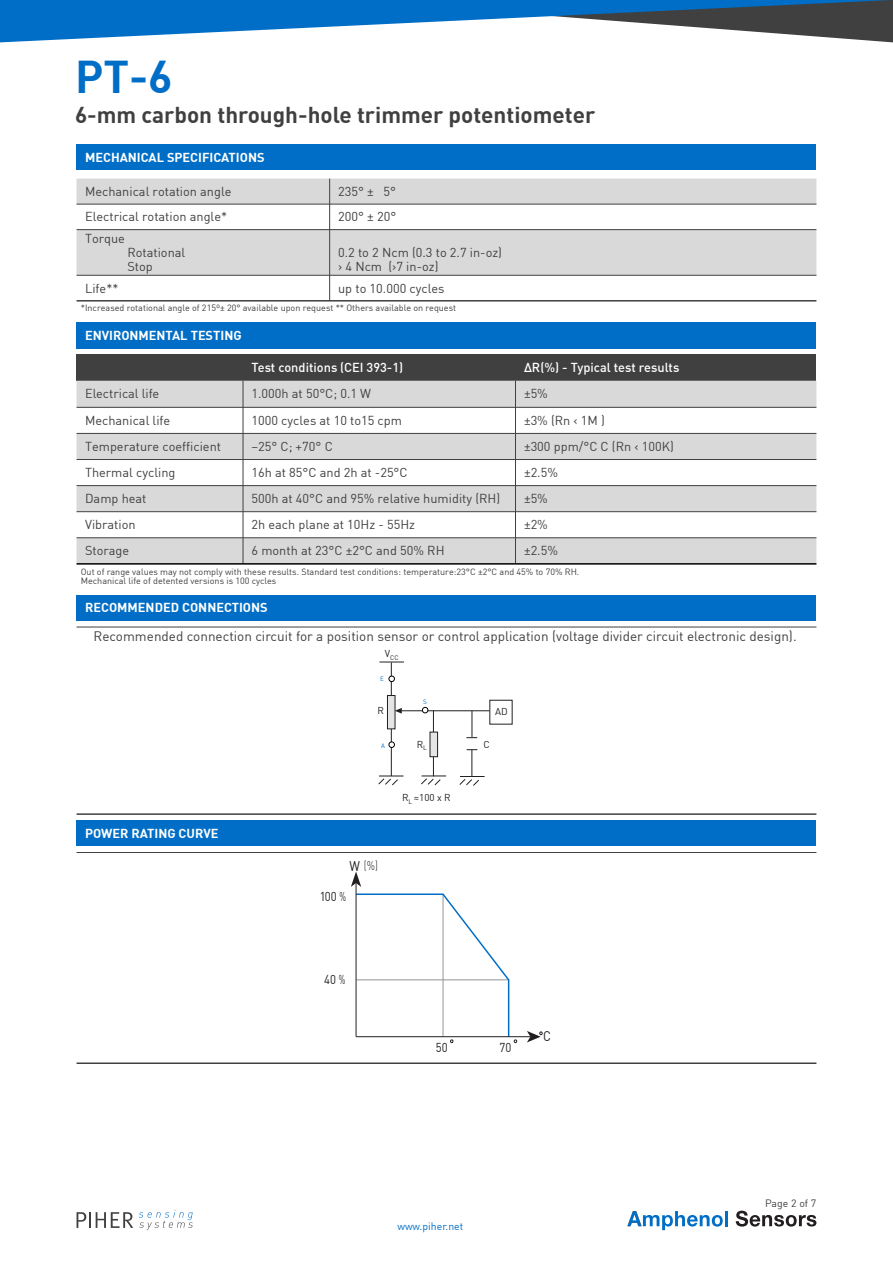
<style>
.page{position:relative;width:893px;height:1263px;background:#fff}
.page>*{position:absolute;margin:0;border:0;box-sizing:border-box;transform-origin:0 0}
.t1{font:700 45px "DIN";color:#006ec6}
.t2{font:700 22.5px "DIN";color:#404040}
.t3{font:13.8px "DIN";color:#231f20;scale:.89 1}
.t4{font:13.5px "DIN";color:#404040}
.t5{font:12.75px/14px "DIN";color:#404040}
.t6{font:700 12.75px "DIN";color:#fff}
.t7{font:500 12.75px "DIN";color:#fff}
.t8{font:12.75px "DIN";color:#231f20;scale:.89 1}
.t9{font:300 12.45px "DIN";color:#231f20;scale:.81 1}
.t10{font:10.5px "DIN";color:#006ec6}
.t11{font:10.5px "DIN";color:#404040}
.t12{font:9.9px "DIN";color:#231f20}
.t13{font:9px/9.9px "DIN";color:#404040}
.t14{font:6.6px "DIN";color:#231f20}
.t15{font:6.3px "DIN";color:#006ec6}
.s1{font-weight:400;font-size:13.8px}
</style>
<div class="page">
<svg style="left:0;top:0;width:893px;height:42px"></svg>
<hr style="left:725px;top:1211px;width:3px;height:15px;background:#006ec6">
<svg style="left:627px;top:1211px;width:96px;height:19px"></svg>
<svg style="left:736px;top:1211px;width:80px;height:15px"></svg>
<svg style="left:139px;top:1210px;width:54px;height:20px"></svg>
<svg style="left:77px;top:1212px;width:56px;height:16px"></svg>
<div style="left:77px;top:595px;width:739px;height:26px;background:#006ec6"></div>
<hr style="left:77px;top:813px;width:739px;height:2px;background:#404040">
<hr style="left:77px;top:627px;width:739px;height:1px;background:#404040">
<svg style="left:378px;top:775px;width:25px;height:11px"></svg>
<hr style="left:391px;top:662px;width:1px;height:114px;background:#231f20">
<div style="left:387px;top:695px;width:8px;height:34px;background:#e5e5e5;border:1px solid #231f20"></div>
<svg style="left:379px;top:661px;width:25px;height:1px"></svg>
<hr style="left:401px;top:710px;width:88px;height:1px;background:#231f20">
<svg style="left:395px;top:708px;width:7px;height:6px"></svg>
<svg style="left:421px;top:775px;width:25px;height:11px"></svg>
<hr style="left:433px;top:710px;width:1px;height:66px;background:#231f20">
<div style="left:430px;top:732px;width:8px;height:25px;background:#e5e5e5;border:1px solid #231f20"></div>
<svg style="left:459px;top:749px;width:26px;height:37px"></svg>
<svg style="left:466px;top:711px;width:11px;height:27px"></svg>
<svg style="left:422px;top:707px;width:6px;height:6px"></svg>
<div style="left:388px;top:675px;width:7px;height:7px;background:#fff;border:1px solid #000;border-radius:50%"></div>
<div style="left:388px;top:741px;width:7px;height:7px;background:#fff;border:1px solid #000;border-radius:50%"></div>
<div style="left:77px;top:322px;width:739px;height:26px;background:#006ec6"></div>
<div style="left:77px;top:355px;width:739px;height:26px;background:#404040"></div>
<div style="left:77px;top:381px;width:739px;height:182px;background:#d9d9d9"></div>
<svg style="left:77px;top:408px;width:739px;height:129px"></svg>
<hr style="left:243px;top:381px;width:1px;height:182px;background:#404040">
<hr style="left:515px;top:381px;width:1px;height:182px;background:#404040">
<hr style="left:77px;top:563px;width:739px;height:2px;background:#000">
<hr style="left:77px;top:407px;width:739px;height:1px;background:#404040">
<hr style="left:77px;top:433px;width:739px;height:1px;background:#404040">
<hr style="left:77px;top:459px;width:739px;height:1px;background:#404040">
<hr style="left:77px;top:485px;width:739px;height:1px;background:#404040">
<hr style="left:77px;top:511px;width:739px;height:1px;background:#404040">
<hr style="left:77px;top:537px;width:739px;height:1px;background:#404040">
<div style="left:77px;top:145px;width:739px;height:25px;background:#006ec6"></div>
<div style="left:77px;top:179px;width:739px;height:25px;background:#d9d9d9"></div>
<svg style="left:77px;top:205px;width:739px;height:95px"></svg>
<hr style="left:329px;top:179px;width:1px;height:122px;background:#404040">
<hr style="left:77px;top:300px;width:739px;height:2px;background:#404040">
<hr style="left:77px;top:204px;width:739px;height:1px;background:#404040">
<hr style="left:77px;top:229px;width:739px;height:1px;background:#404040">
<hr style="left:77px;top:275px;width:739px;height:1px;background:#404040">
<div style="left:77px;top:821px;width:739px;height:25px;background:#006ec6"></div>
<hr style="left:77px;top:1062px;width:739px;height:2px;background:#404040">
<hr style="left:77px;top:852px;width:739px;height:1px;background:#404040">
<svg style="left:355px;top:893px;width:162px;height:150px"></svg>
<hr style="left:356px;top:883px;width:1px;height:154px;background:#231f20">
<svg style="left:351px;top:871px;width:10px;height:16px"></svg>
<hr style="left:356px;top:1036px;width:174px;height:1px;background:#231f20">
<svg style="left:527px;top:1031px;width:15px;height:11px"></svg>
<h1 class="t1" style="left:75px;top:47px;width:99px">PT-6</h1>
<h2 class="t2" style="left:75px;top:100px;width:522px">6-mm carbon through-hole trimmer potentiometer</h2>
<p class="t6" style="left:85px;top:149px;width:181px">MECHANICAL SPECIFICATIONS</p>
<p class="t5" style="left:85px;top:184px;width:148px">Mechanical rotation angle</p>
<p class="t5" style="left:338px;top:184px;width:59px">235° ± 5°</p>
<p class="t5" style="left:85px;top:210px;width:144px">Electrical rotation angle*</p>
<p class="t5" style="left:338px;top:210px;width:60px">200° ± 20°</p>
<p class="t5" style="left:85px;top:231px;width:41px">Torque</p>
<p class="t5" style="left:127px;top:245px;width:59px">Rotational<br>Stop</p>
<p class="t5" style="left:338px;top:245px;width:165px">0.2 to 2 Ncm (0.3 to 2.7 in-oz) &gt; 4 Ncm (&gt;7 in-oz)</p>
<p class="t5" style="left:85px;top:281px;width:35px">Life**</p>
<p class="t5" style="left:338px;top:281px;width:108px">up to 10.000 cycles</p>
<p class="t13" style="left:81px;top:303px;width:377px">*Increased rotational angle of 215º± 20° available upon request ** Others available on request</p>
<p class="t6" style="left:85px;top:327px;width:158px">ENVIRONMENTAL TESTING</p>
<p class="t7" style="left:252px;top:359px;width:153px">Test conditions (CEI 393-1)</p>
<p class="t7" style="left:524px;top:359px;width:157px">ΔR(%) - Typical test results</p>
<p class="t5" style="left:85px;top:386px;width:76px">Electrical life</p>
<p class="t5" style="left:252px;top:386px;width:121px">1.000h at 50°C; 0.1 W</p>
<p class="t5" style="left:524px;top:386px;width:25px">±5%</p>
<p class="t5" style="left:85px;top:413px;width:87px">Mechanical life</p>
<p class="t5" style="left:252px;top:413px;width:152px">1000 cycles at 10 to15 cpm</p>
<p class="t5" style="left:524px;top:413px;width:83px">±3% (Rn &lt; 1M )</p>
<p class="t5" style="left:85px;top:439px;width:138px">Temperature coefficient</p>
<p class="t5" style="left:252px;top:439px;width:83px">–25° C; +70° C</p>
<p class="t5" style="left:524px;top:439px;width:151px">±300 ppm/°C C (Rn &lt; 100K)</p>
<p class="t5" style="left:85px;top:465px;width:92px">Thermal cycling</p>
<p class="t5" style="left:252px;top:465px;width:158px">16h at 85°C and 2h at -25°C</p>
<p class="t5" style="left:524px;top:465px;width:36px">±2.5%</p>
<p class="t5" style="left:85px;top:491px;width:63px">Damp heat</p>
<p class="t5" style="left:252px;top:491px;width:250px">500h at 40°C and 95% relative humidity (RH)</p>
<p class="t5" style="left:524px;top:491px;width:25px">±5%</p>
<p class="t5" style="left:85px;top:517px;width:52px">Vibration</p>
<p class="t5" style="left:252px;top:517px;width:165px">2h each plane at 10Hz - 55Hz</p>
<p class="t5" style="left:524px;top:517px;width:25px">±2%</p>
<p class="t5" style="left:85px;top:543px;width:46px">Storage</p>
<p class="t5" style="left:252px;top:543px;width:195px">6 month at 23°C ±2°C and 50% RH</p>
<p class="t5" style="left:524px;top:543px;width:36px">±2.5%</p>
<p class="t13" style="left:81px;top:566px;width:500px">Out of range values may not comply with these results. Standard test conditions: temperature:23°C ±2°C and 45% to 70% RH.<br>Mechanical life of detented versions is 100 cycles</p>
<p class="t6" style="left:85px;top:599px;width:184px">RECOMMENDED CONNECTIONS</p>
<p class="t4" style="left:94px;top:628px;width:705px">Recommended connection circuit for a position sensor or control application (voltage divider circuit electronic design).</p>
<p class="t14" style="left:385px;top:653px;width:15px"><sup>V</sup>CC</p>
<p class="t15" style="left:380px;top:675px;width:5px">E</p>
<p class="t15" style="left:423px;top:697px;width:5px">S</p>
<p class="t12" style="left:377px;top:704px;width:8px">R</p>
<p class="t12" style="left:495px;top:705px;width:14px">AD</p>
<p class="t12" style="left:417px;top:738px;width:12px">R<sub>L</sub></p>
<p class="t12" style="left:483px;top:738px;width:8px">C</p>
<p class="t15" style="left:381px;top:741px;width:5px">A</p>
<p class="t6" style="left:85px;top:825px;width:135px">POWER RATING CURVE</p>
<p class="t9" style="left:350px;top:858px;width:36px"><span class="s1">W</span> (%)</p>
<p class="t8" style="left:320px;top:888px;width:31px">100 %</p>
<p class="t12" style="left:402px;top:791px;width:50px">R<sub>L</sub> ≈100 x R</p>
<p class="t8" style="left:324px;top:971px;width:25px">40 %</p>
<p class="t8" style="left:436px;top:1039px;width:15px">50</p>
<p class="t8" style="left:499px;top:1039px;width:15px">70</p>
<p class="t3" style="left:543px;top:1028px;width:10px">C</p>
<p class="t10" style="left:397px;top:1220px;width:67px">www.piher.net</p>
<p class="t11" style="left:765px;top:1196px;width:53px">Page 2 of 7</p>
</div>
